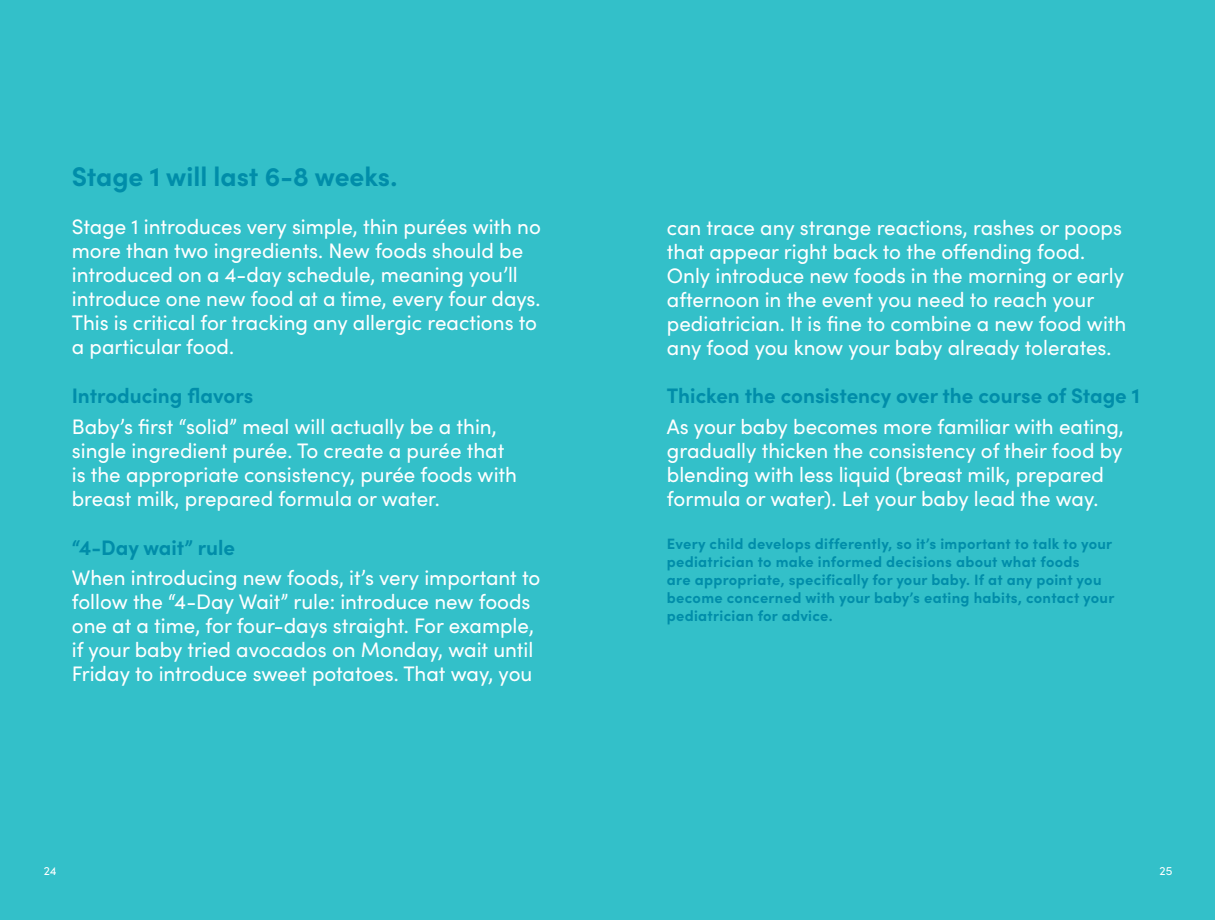
<style>
.page{position:relative;width:1215px;height:920px;background:#33c0c9}
.page>*{position:absolute;margin:0;border:0;box-sizing:border-box;transform-origin:0 0}
.Body_copy{font:700 27px "Sofia Pro";color:#008da9}
.Body_copy-2{font:21px/24px "Sofia Pro";color:#fff}
.Body_copy-3{font:700 21px "Sofia Pro";color:#008da9}
.Body_copy-4{font:700 15px/18px "Sofia Pro";letter-spacing:.02em;color:#008da9}
.t1{font:12px "Sofia Pro";color:#fff}
</style>
<div class="page">
<p class="Body_copy" style="left:72px;top:156px;width:327px">Stage 1 will last 6-8 weeks.</p>
<p class="Body_copy-2" style="left:72px;top:214px;width:471px">Stage 1 introduces very simple, thin purées with no more than two ingredients. New foods should be introduced on a 4-day schedule, meaning you’ll introduce one new food at a time, every four days.<br>This is critical for tracking any allergic reactions to a particular food.</p>
<p class="Body_copy-3" style="left:72px;top:380px;width:183px">Introducing flavors</p>
<p class="Body_copy-2" style="left:72px;top:413px;width:447px">Baby’s first “solid” meal will actually be a thin, single ingredient purée. To create a purée that is the appropriate consistency, purée foods with breast milk, prepared formula or water.</p>
<p class="Body_copy-3" style="left:72px;top:531px;width:165px">“4-Day wait” rule</p>
<p class="Body_copy-2" style="left:72px;top:565px;width:470px">When introducing new foods, it’s very important to follow the “4-Day Wait” rule: introduce new foods one at a time, for four-days straight. For example, if your baby tried avocados on Monday, wait until Friday to introduce sweet potatoes. That way, you</p>
<p class="Body_copy-2" style="left:667px;top:214px;width:461px">can trace any strange reactions, rashes or poops that appear right back to the offending food.<br>Only introduce new foods in the morning or early afternoon in the event you need to reach your pediatrician. It is fine to combine a new food with any food you know your baby already tolerates.</p>
<p class="Body_copy-3" style="left:667px;top:380px;width:474px">Thicken the consistency over the course of Stage 1</p>
<p class="Body_copy-2" style="left:667px;top:413px;width:458px">As your baby becomes more familiar with eating, gradually thicken the consistency of their food by blending with less liquid (breast milk, prepared formula or water). Let your baby lead the way.</p>
<p class="Body_copy-4" style="left:667px;top:533px;width:449px">Every child develops differently, so it’s important to talk to your pediatrician to make informed decisions about what foods<br>are appropriate, specifically for your baby. If at any point you become concerned with your baby’s eating habits, contact your pediatrician for advice.</p>
<p class="t1" style="left:44px;top:862px;width:15px">24</p>
<p class="t1" style="left:1159px;top:862px;width:14px">25</p>
</div>
